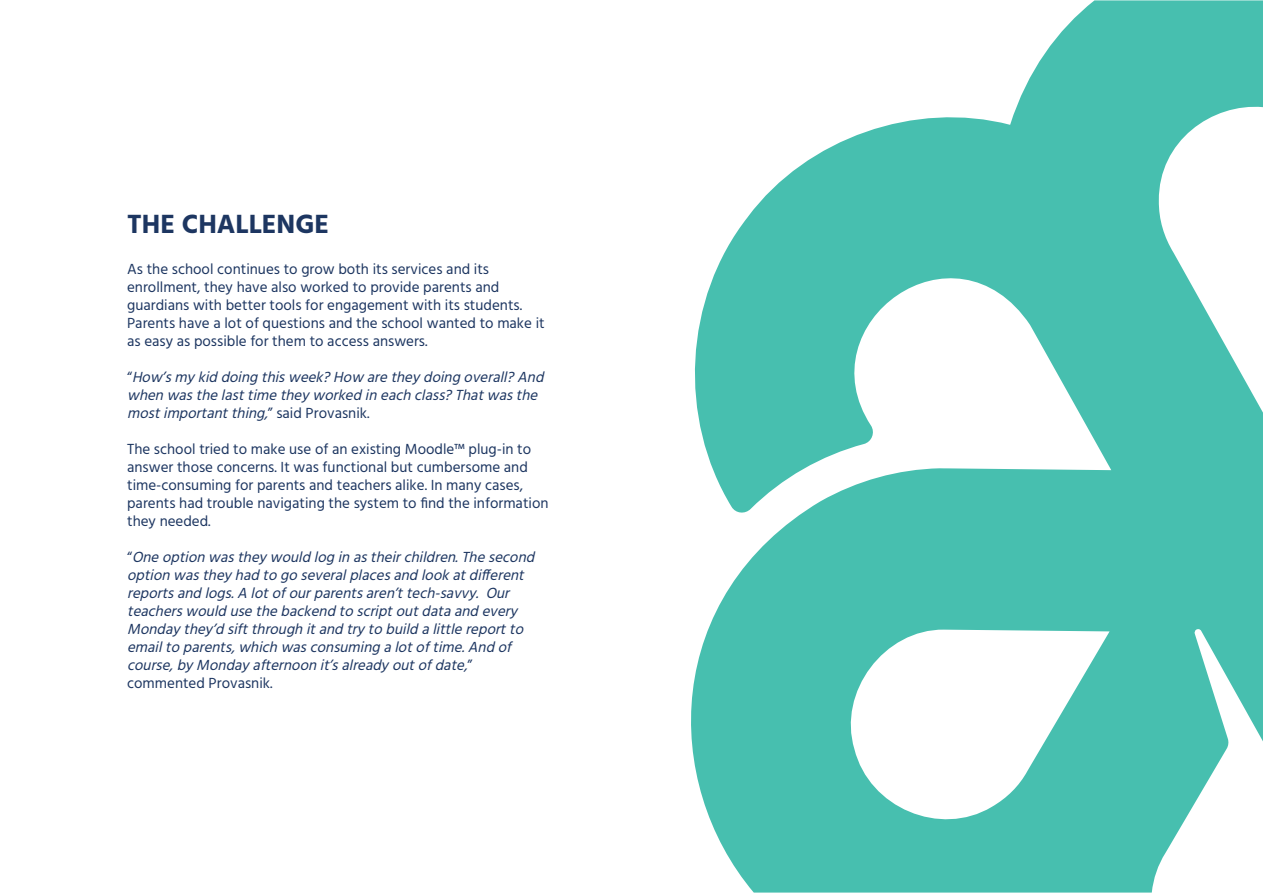
<style>
.page{position:relative;width:1263px;height:893px;background:#fff}
.page>*{position:absolute;margin:0;border:0;box-sizing:border-box;transform-origin:0 0}
.t1{font:700 27px "Hind";color:#1d3661}
.t2{font:italic 15px/18px "Hind";color:#1d3661}
.t3{font:15px/18px "Hind";color:#1d3661}
.s1{font-style:normal}
</style>
<div class="page">
<svg style="left:691px;top:0;width:572px;height:893px;fill:#47bfaf"></svg>
<h1 class="t1" style="left:127px;top:208px;width:203px">THE CHALLENGE</h1>
<p class="t3" style="left:127px;top:261px;width:419px">As the school continues to grow both its services and its enrollment, they have also worked to provide parents and guardians with better tools for engagement with its students.<br>Parents have a lot of questions and the school wanted to make it as easy as possible for them to access answers.</p>
<p class="t2" style="left:127px;top:369px;width:422px"><span class="s1">“</span> How’smykiddoingthisweek?How aretheydoingoverall?And whenwasthelasttimetheyworkedineachclass?Thatwasthe mostimportantthing,<span class="s1">” s a i d P r o v a s n i k .</span></p>
<p class="t3" style="left:127px;top:441px;width:423px">The school tried to make use of an existing Moodle™ plug-in to answer those concerns. It was functional but cumbersome and time-consuming for parents and teachers alike. In many cases, parents had trouble navigating the system to find the information they needed.</p>
<p class="t2" style="left:127px;top:549px;width:413px"><span class="s1">“</span> Oneoptionwastheywouldloginastheirchildren.Thesecond optionwastheyhadtogoseveralplacesandlookatdifferent reportsandlogs.A lotofourparentsaren’ttech-savvy. Our teacherswouldusethebackendtoscriptoutdataandevery Mondaythey’dsiftthroughitandtrytobuildalittlereportto emailtoparents,whichwasconsumingalotoftime.Andof course,byMondayafternoonit’salreadyoutofdate,<span class="s1">” commented Provasnik.</span></p>
</div>
